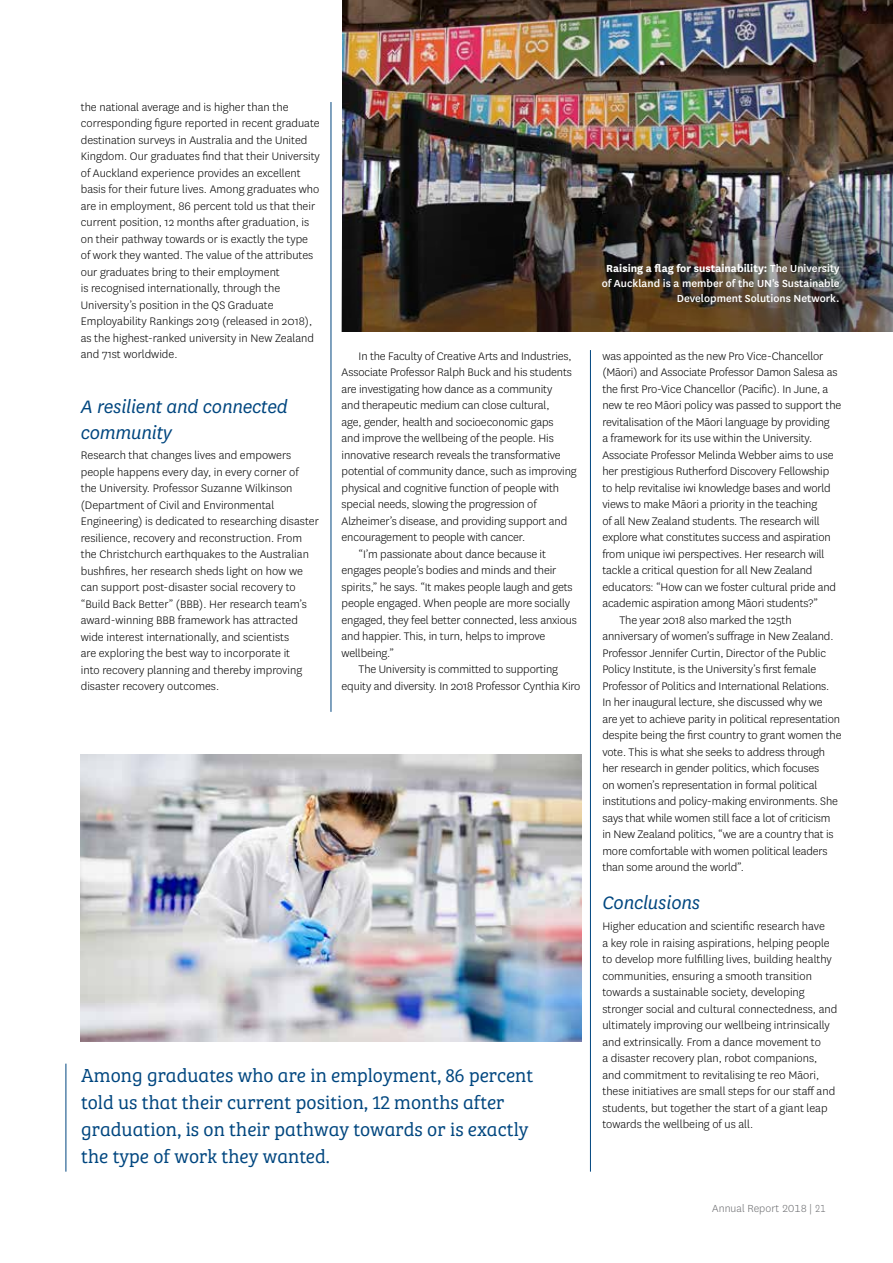
<style>
.page{position:relative;width:893px;height:1263px;background:#fff}
.page>*{position:absolute;margin:0;border:0;box-sizing:border-box;transform-origin:0 0}
.t1{font:italic 21px/25.5px "National";letter-spacing:-.01em;color:#00467f}
.t2{font:19.5px/27px "Bree Serif Lt";color:#00467f}
.t3{font:300 12.75px/16.5px "National";letter-spacing:-.01em;color:#000}
.t4{font:500 12px/15px "National";color:#fff;text-align:right}
.t5{font:300 12px "National";letter-spacing:.005em;color:#6d6e71}
.s1{font-weight:700}
</style>
<div class="page">
<img style="left:342px;top:0;width:551px;height:37px">
<hr style="left:331px;top:102px;width:1px;height:610px;background:#00467f">
<hr style="left:590px;top:350px;width:1px;height:822px;background:#00467f">
<hr style="left:66px;top:1063px;width:1px;height:108px;background:#00467f">
<img style="left:81px;top:754px;width:500px;height:288px">
<img style="left:342px;top:37px;width:551px;height:295px">
<p class="t3" style="left:81px;top:98px;width:241px">the national average and is higher than the corresponding figure reported in recent graduate destination surveys in Australia and the United Kingdom. Our graduates find that their University of Auckland experience provides an excellent basis for their future lives. Among graduates who are in employment, 86 percent told us that their current position, 12 months after graduation, is on their pathway towards or is exactly the type of work they wanted. The value of the attributes our graduates bring to their employment<br>is recognised internationally, through the University’s position in the QS Graduate Employability Rankings 2019 (released in 2018), as the highest-ranked university in New Zealand and 71st worldwide.</p>
<h1 class="t1" style="left:81px;top:393px;width:208px">A resilient and connected community</h1>
<p class="t3" style="left:81px;top:447px;width:240px">Research that changes lives and empowers people happens every day, in every corner of<br>the University. Professor Suzanne Wilkinson (Department of Civil and Environmental Engineering) is dedicated to researching disaster resilience, recovery and reconstruction. From the Christchurch earthquakes to the Australian bushfires, her research sheds light on how we can support post-disaster social recovery to “Build Back Better” (BBB). Her research team’s award-winning BBB framework has attracted wide interest internationally, and scientists<br>are exploring the best way to incorporate it<br>into recovery planning and thereby improving disaster recovery outcomes.</p>
<p class="t3" style="left:359px;top:347px;width:215px">In the Faculty of Creative Arts and Industries,</p>
<p class="t3" style="left:342px;top:364px;width:232px">Associate Professor Ralph Buck and his students</p>
<p class="t3" style="left:342px;top:380px;width:212px">are investigating how dance as a community</p>
<p class="t3" style="left:342px;top:397px;width:209px">and therapeutic medium can close cultural,</p>
<p class="t3" style="left:342px;top:413px;width:213px">age, gender, health and socioeconomic gaps</p>
<p class="t3" style="left:342px;top:430px;width:214px">and improve the wellbeing of the people. His</p>
<p class="t3" style="left:342px;top:446px;width:221px">innovative research reveals the transformative</p>
<p class="t3" style="left:342px;top:462px;width:237px">potential of community dance, such as improving</p>
<p class="t3" style="left:342px;top:479px;width:219px">physical and cognitive function of people with</p>
<p class="t3" style="left:342px;top:495px;width:197px">special needs, slowing the progression of</p>
<p class="t3" style="left:342px;top:512px;width:227px">Alzheimer’s disease, and providing support and</p>
<p class="t3" style="left:342px;top:528px;width:185px">encouragement to people with cancer.</p>
<p class="t3" style="left:359px;top:545px;width:189px">“I’m passionate about dance because it</p>
<p class="t3" style="left:342px;top:561px;width:216px">engages people’s bodies and minds and their</p>
<p class="t3" style="left:342px;top:578px;width:232px">spirits,” he says. “It makes people laugh and gets</p>
<p class="t3" style="left:342px;top:594px;width:230px">people engaged. When people are more socially</p>
<p class="t3" style="left:342px;top:611px;width:237px">engaged, they feel better connected, less anxious</p>
<p class="t3" style="left:342px;top:627px;width:205px">and happier. This, in turn, helps to improve</p>
<p class="t3" style="left:342px;top:644px;width:54px">wellbeing.”</p>
<p class="t3" style="left:359px;top:660px;width:201px">The University is committed to supporting</p>
<p class="t3" style="left:342px;top:677px;width:240px">equity and diversity. In 2018 Professor Cynthia Kiro</p>
<h2 class="t2" style="left:81px;top:1061px;width:454px">Among graduates who are in employment, 86 percent told us that their current position, 12 months after graduation, is on their pathway towards or is exactly the type of work they wanted.</h2>
<p class="t4" style="left:602px;top:260px;width:239px"><span class="s1">Raising a flag for sustainability:</span> The University of Auckland is a member of the UN's Sustainable<br>Development Solutions Network.</p>
<p class="t3" style="left:602px;top:347px;width:223px">was appointed as the new Pro Vice-Chancellor</p>
<p class="t3" style="left:602px;top:363px;width:237px">(Māori) and Associate Professor Damon Salesa as</p>
<p class="t3" style="left:602px;top:380px;width:227px">the first Pro-Vice Chancellor (Pacific). In June, a</p>
<p class="t3" style="left:602px;top:396px;width:240px">new te reo Māori policy was passed to support the</p>
<p class="t3" style="left:602px;top:413px;width:229px">revitalisation of the Māori language by providing</p>
<p class="t3" style="left:602px;top:429px;width:211px">a framework for its use within the University.</p>
<p class="t3" style="left:602px;top:446px;width:233px">Associate Professor Melinda Webber aims to use</p>
<p class="t3" style="left:602px;top:462px;width:228px">her prestigious Rutherford Discovery Fellowship</p>
<p class="t3" style="left:602px;top:479px;width:230px">to help revitalise iwi knowledge bases and world</p>
<p class="t3" style="left:602px;top:495px;width:216px">views to make Māori a priority in the teaching</p>
<p class="t3" style="left:602px;top:512px;width:219px">of all New Zealand students. The research will</p>
<p class="t3" style="left:602px;top:528px;width:230px">explore what constitutes success and aspiration</p>
<p class="t3" style="left:602px;top:545px;width:224px">from unique iwi perspectives. Her research will</p>
<p class="t3" style="left:602px;top:561px;width:212px">tackle a critical question for all New Zealand</p>
<p class="t3" style="left:602px;top:578px;width:235px">educators: “How can we foster cultural pride and</p>
<p class="t3" style="left:602px;top:594px;width:217px">academic aspiration among Māori students?”</p>
<p class="t3" style="left:619px;top:611px;width:174px">The year 2018 also marked the 125th</p>
<p class="t3" style="left:602px;top:627px;width:233px">anniversary of women’s suffrage in New Zealand.</p>
<p class="t3" style="left:602px;top:644px;width:225px">Professor Jennifer Curtin, Director of the Public</p>
<p class="t3" style="left:602px;top:660px;width:215px">Policy Institute, is the University’s first female</p>
<p class="t3" style="left:602px;top:677px;width:228px">Professor of Politics and International Relations.</p>
<p class="t3" style="left:602px;top:693px;width:222px">In her inaugural lecture, she discussed why we</p>
<p class="t3" style="left:602px;top:710px;width:239px">are yet to achieve parity in political representation</p>
<p class="t3" style="left:602px;top:726px;width:241px">despite being the first country to grant women the</p>
<p class="t3" style="left:602px;top:743px;width:224px">vote. This is what she seeks to address through</p>
<p class="t3" style="left:602px;top:759px;width:218px">her research in gender politics, which focuses</p>
<p class="t3" style="left:602px;top:776px;width:216px">on women’s representation in formal political</p>
<p class="t3" style="left:602px;top:792px;width:237px">institutions and policy-making environments. She</p>
<p class="t3" style="left:602px;top:809px;width:230px">says that while women still face a lot of criticism</p>
<p class="t3" style="left:602px;top:825px;width:233px">in New Zealand politics, “we are a country that is</p>
<p class="t3" style="left:602px;top:842px;width:227px">more comfortable with women political leaders</p>
<p class="t3" style="left:602px;top:858px;width:143px">than some around the world”.</p>
<h1 class="t1" style="left:602px;top:890px;width:99px">Conclusions</h1>
<p class="t3" style="left:602px;top:918px;width:236px">Higher education and scientific research have<br>a key role in raising aspirations, helping people to develop more fulfilling lives, building healthy communities, ensuring a smooth transition towards a sustainable society, developing stronger social and cultural connectedness, and ultimately improving our wellbeing intrinsically and extrinsically. From a dance movement to<br>a disaster recovery plan, robot companions, and commitment to revitalising te reo Māori, these initiatives are small steps for our staff and students, but together the start of a giant leap towards the wellbeing of us all.</p>
<p class="t5" style="left:712px;top:1201px;width:115px">Annual Report 2018 | 21</p>
</div>
